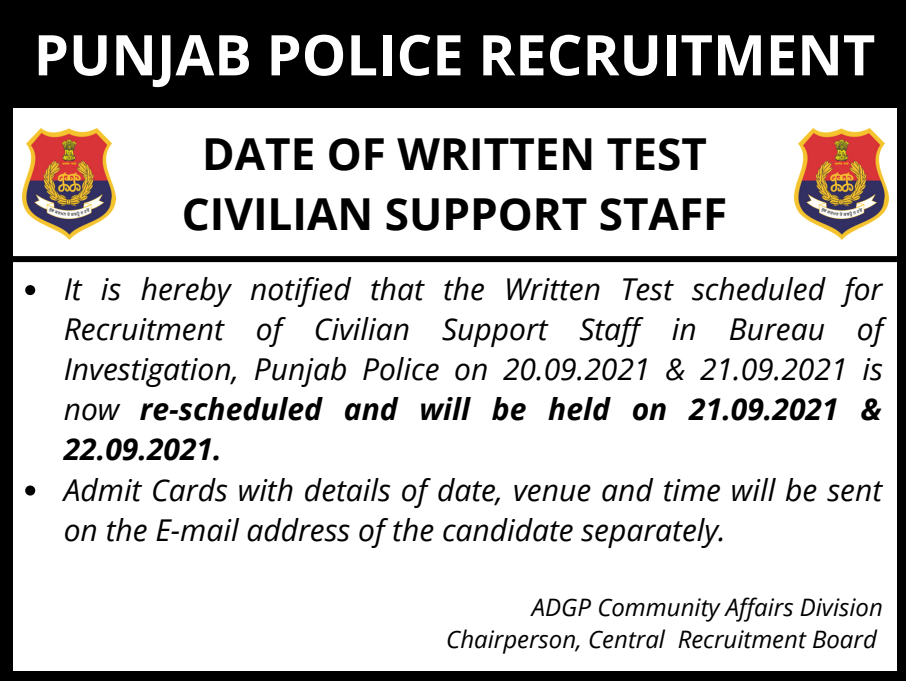
<style>
.page{position:relative;width:906px;height:681px;background:#000}
.page>*{position:absolute;margin:0;border:0;box-sizing:border-box;transform-origin:0 0}
.t1{font:700 56px "Open Sans";color:#fff}
.t2{font:700 44px "Open Sans";color:#000}
.t3{font:italic 30px/40px "Open Sans";color:#000;text-align:justify}
.t4{font:italic 24px "Open Sans";color:#000}
.s1{font-weight:700}
</style>
<div class="page">
<div style="left:13px;top:109px;width:884px;height:562px;background:#fff"></div>
<svg style="left:25px;top:285px;width:10px;height:10px"></svg>
<svg style="left:25px;top:486px;width:10px;height:10px"></svg>
<div style="left:3px;top:256px;width:902px;height:6px;background:#000"></div>
<img style="left:22px;top:129px;width:93px;height:111px">
<img style="left:795px;top:129px;width:93px;height:111px">
<p class="t1" style="left:34px;top:16px;width:843px">PUNJAB POLICE RECRUITMENT</p>
<p class="t2" style="left:202px;top:123px;width:506px">DATE OF WRITTEN TEST</p>
<p class="t2" style="left:182px;top:183px;width:547px">CIVILIAN SUPPORT STAFF</p>
<p class="t3" style="left:64px;top:268px;width:821px">It is hereby notified that the Written Test scheduled for Recruitment of Civilian Support Staff in Bureau of Investigation, Punjab Police on 20.09.2021 &amp; 21.09.2021 is now <span class="s1">re-scheduled and will be held on 21.09.2021 &amp; 22.09.2021.</span></p>
<p class="t3" style="left:64px;top:469px;width:820px">Admit Cards with details of date, venue and time will be sent on the E-mail address of the candidate separately.</p>
<p class="t4" style="left:532px;top:590px;width:352px">ADGP Community Affairs Division</p>
<p class="t4" style="left:446px;top:622px;width:432px">Chairperson, Central Recruitment Board</p>
</div>
